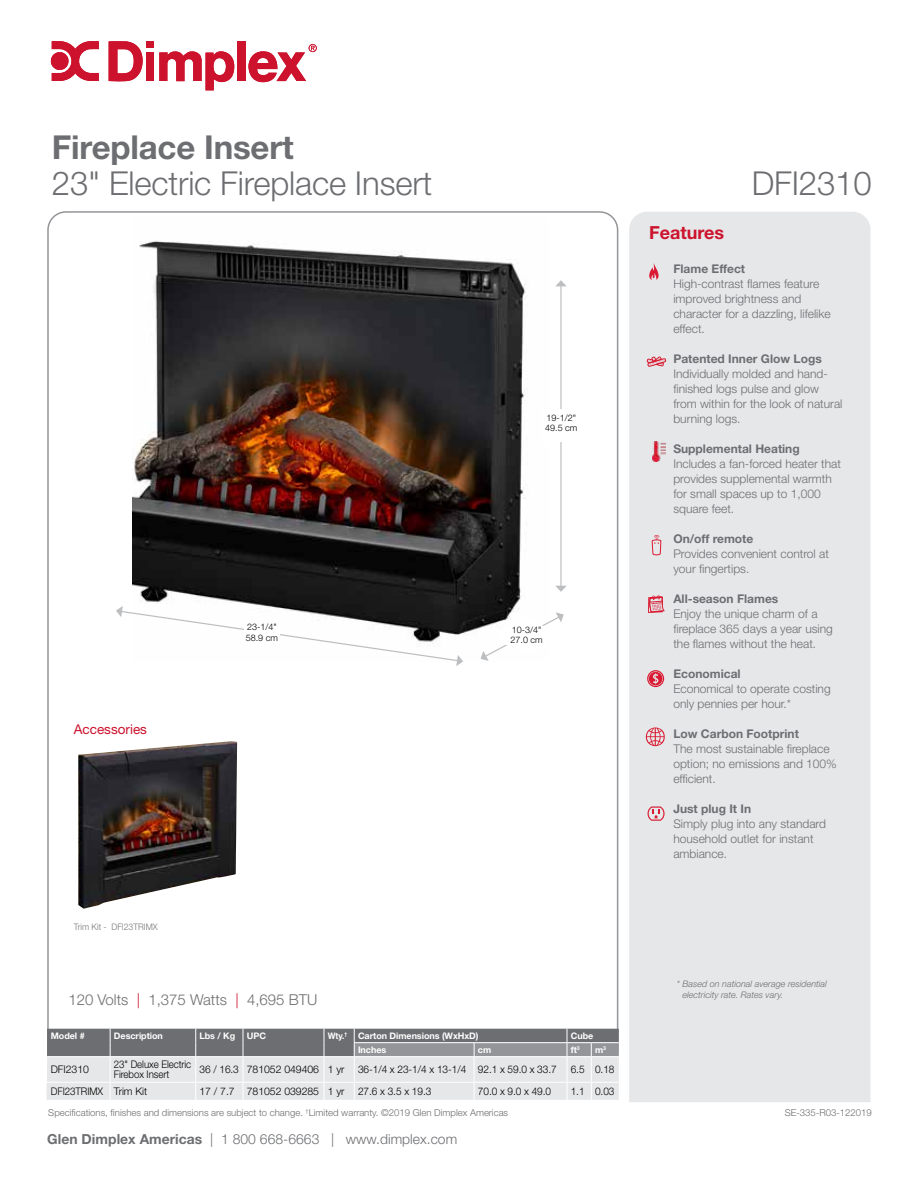
<style>
.page{position:relative;width:918px;height:1188px;background:#fff}
.page>*{position:absolute;margin:0;border:0;box-sizing:border-box;transform-origin:0 0}
.t1{font:300 33px "Helvetica Neue LT Std";letter-spacing:-.005em;color:#6d6e71}
.t2{font:700 33px "Helvetica Neue LT Std";letter-spacing:-.005em;color:#6d6e71}
.t3{font:700 18px "Helvetica Neue LT Std";color:#cd122d}
.t4{font:300 15px "Helvetica Neue LT Std";color:#6d6e71}
.t5{font:300 13.8px "Helvetica Neue LT Std";letter-spacing:.005em;color:#6d6e71}
.t6{font:13.5px "Helvetica Neue LT Std";color:#cd122d}
.t7{font:300 12px/15px "Helvetica Neue LT Std";color:#6d6e71}
.t8{font:700 12px "Helvetica Neue LT Std";color:#6d6e71}
.t9{font:300 10.5px "Helvetica Neue LT Std";letter-spacing:-.005em;color:#000;scale:.96 1}
.t10{font:300 10.5px/10.5px "Helvetica Neue LT Std";letter-spacing:-.005em;color:#000;scale:.92 1}
.t11{font:300 10.5px "Helvetica Neue LT Std";letter-spacing:-.005em;color:#000}
.t12{font:300 10.5px "Helvetica Neue LT Std";letter-spacing:-.005em;color:#000;scale:.93 1}
.t13{font:300 9.6px "Helvetica Neue LT Std";color:#6d6e71}
.t14{font:italic 300 9px/10.5px "Helvetica Neue LT Std";color:#6d6e71}
.t15{font:700 9px "Helvetica Neue LT Std";letter-spacing:-.005em;color:#fff}
.t16{font:300 9px/10.5px "Helvetica Neue LT Std";color:#000}
.t17{font:700 9px "Helvetica Neue LT Std";letter-spacing:-.005em;color:#fff;scale:.92 1}
.t18{font:300 9px "Helvetica Neue LT Std";color:#76777a;scale:.95 1}
.s1{color:#cd122d}
.s2{font-weight:700}
</style>
<div class="page">
<div style="left:629px;top:212px;width:242px;height:890px;background:#e6e7e8"></div>
<svg style="left:109px;top:41px;width:34px;height:41px"></svg>
<div style="left:146px;top:41px;width:8px;height:7px;background:#cd122d"></div>
<div style="left:146px;top:52px;width:8px;height:29px;background:#cd122d"></div>
<svg style="left:159px;top:51px;width:75px;height:39px"></svg>
<div style="left:237px;top:41px;width:9px;height:40px;background:#cd122d"></div>
<svg style="left:248px;top:44px;width:69px;height:38px"></svg>
<svg style="left:50px;top:41px;width:49px;height:40px"></svg>
<svg style="left:47px;top:1029px;width:572px;height:71px;background:#bdbec0"></svg>
<img style="left:133px;top:241px;width:395px;height:418px">
<hr style="left:560px;top:286px;width:2px;height:300px;background:#bcbec0">
<svg style="left:556px;top:280px;width:10px;height:6px"></svg>
<svg style="left:556px;top:586px;width:10px;height:6px"></svg>
<div style="left:543px;top:409px;width:34px;height:32px;background:#fff"></div>
<svg style="left:481px;top:612px;width:83px;height:49px"></svg>
<svg style="left:116px;top:606px;width:347px;height:60px"></svg>
<div style="left:244px;top:624px;width:36px;height:21px;background:#fff"></div>
<svg style="left:649px;top:263px;width:10px;height:17px"></svg>
<svg style="left:648px;top:595px;width:17px;height:18px"></svg>
<svg style="left:647px;top:670px;width:17px;height:17px"></svg>
<svg style="left:648px;top:806px;width:17px;height:15px"></svg>
<svg style="left:646px;top:727px;width:19px;height:19px"></svg>
<svg style="left:652px;top:535px;width:9px;height:20px"></svg>
<img style="left:652px;top:442px;width:13px;height:20px">
<svg style="left:647px;top:357px;width:19px;height:10px"></svg>
<img style="left:78px;top:741px;width:159px;height:168px">
<h1 class="t2" style="left:52px;top:126px;width:243px">Fireplace Insert</h1>
<h1 class="t1" style="left:52px;top:163px;width:382px">23" Electric Fireplace Insert</h1>
<p class="t6" style="left:74px;top:721px;width:75px">Accessories</p>
<p class="t18" style="left:74px;top:921px;width:90px">Trim Kit - DFI23TRIMX</p>
<p class="t16" style="left:246px;top:622px;width:34px">23-1/4"<br>58.9 cm</p>
<p class="t16" style="left:545px;top:412px;width:34px">19-1/2"<br>49.5 cm</p>
<p class="t16" style="left:510px;top:624px;width:34px">10-3/4"<br>27.0 cm</p>
<p class="t4" style="left:68px;top:990px;width:250px">120 Volts <span class="s1">|</span> 1,375 Watts <span class="s1">|</span> 4,695 BTU</p>
<p class="t15" style="left:51px;top:1030px;width:35px">Model #</p>
<p class="t15" style="left:114px;top:1030px;width:51px">Description</p>
<p class="t15" style="left:200px;top:1030px;width:37px">Lbs / Kg</p>
<p class="t15" style="left:247px;top:1030px;width:21px">UPC</p>
<p class="t17" style="left:328px;top:1030px;width:165px">Wty.<sup>†</sup> Carton Dimensions (WxHxD)</p>
<p class="t15" style="left:571px;top:1030px;width:24px">Cube</p>
<p class="t15" style="left:358px;top:1044px;width:30px">Inches</p>
<p class="t15" style="left:478px;top:1044px;width:15px">cm</p>
<p class="t15" style="left:571px;top:1044px;width:10px">ft<sup>3</sup></p>
<p class="t15" style="left:595px;top:1044px;width:13px">m<sup>3</sup></p>
<p class="t11" style="left:51px;top:1063px;width:40px">DFI2310</p>
<p class="t10" style="left:114px;top:1059px;width:86px">23" Deluxe Electric<br>Firebox Insert</p>
<p class="t9" style="left:200px;top:1063px;width:153px">36 / 16.3 781052 049406 1 yr</p>
<p class="t9" style="left:358px;top:1063px;width:209px">36-1/4 x 23-1/4 x 13-1/4 92.1 x 59.0 x 33.7</p>
<p class="t9" style="left:571px;top:1063px;width:47px">6.5 0.18</p>
<p class="t12" style="left:51px;top:1085px;width:105px">DFI23TRIMX Trim Kit</p>
<p class="t11" style="left:200px;top:1085px;width:147px">17 / 7.7 781052 039285 1 yr</p>
<p class="t9" style="left:358px;top:1085px;width:78px">27.6 x 3.5 x 19.3</p>
<p class="t9" style="left:478px;top:1085px;width:78px">70.0 x 9.0 x 49.0</p>
<p class="t9" style="left:571px;top:1085px;width:47px">1.1 0.03</p>
<h1 class="t1" style="left:752px;top:164px;width:122px">DFI2310</h1>
<h2 class="t3" style="left:649px;top:221px;width:77px">Features</h2>
<p class="t8" style="left:673px;top:261px;width:73px">Flame Effect</p>
<p class="t7" style="left:673px;top:276px;width:159px">High-contrast flames feature improved brightness and character for a dazzling, lifelike effect.</p>
<p class="t8" style="left:673px;top:351px;width:150px">Patented Inner Glow Logs</p>
<p class="t7" style="left:673px;top:366px;width:171px">Individually molded and hand&shy;finished logs pulse and glow from within for the look of natural burning logs.</p>
<p class="t8" style="left:673px;top:441px;width:128px">Supplemental Heating</p>
<p class="t7" style="left:673px;top:456px;width:169px">Includes a fan-forced heater that provides supplemental warmth for small spaces up to 1,000 square feet.</p>
<p class="t8" style="left:673px;top:531px;width:82px">On/off remote</p>
<p class="t7" style="left:673px;top:546px;width:157px">Provides convenient control at your fingertips.</p>
<p class="t8" style="left:673px;top:591px;width:107px">All-season Flames</p>
<p class="t7" style="left:673px;top:606px;width:161px">Enjoy the unique charm of a fireplace 365 days a year using the flames without the heat.</p>
<p class="t8" style="left:673px;top:666px;width:69px">Economical</p>
<p class="t7" style="left:673px;top:681px;width:159px">Economical to operate costing only pennies per hour.*</p>
<p class="t8" style="left:673px;top:726px;width:127px">Low Carbon Footprint</p>
<p class="t7" style="left:673px;top:741px;width:165px">The most sustainable fireplace option; no emissions and 100% efficient.</p>
<p class="t8" style="left:673px;top:801px;width:79px">Just plug It In</p>
<p class="t7" style="left:673px;top:816px;width:154px">Simply plug into any standard household outlet for instant ambiance.</p>
<p class="t14" style="left:683px;top:978px;width:146px;text-indent:-6px">* Based on national average residential electricity rate. Rates vary.</p>
<p class="t13" style="left:48px;top:1107px;width:461px">Specifications, finishes and dimensions are subject to change. <sup>†</sup>Limited warranty. ©2019 Glen Dimplex Americas</p>
<p class="t13" style="left:785px;top:1107px;width:89px">SE-335-R03-122019</p>
<p class="t5" style="left:47px;top:1131px;width:412px"><span class="s2">Glen Dimplex Americas</span> | 1 800 668-6663 | www.dimplex.com</p>
</div>
